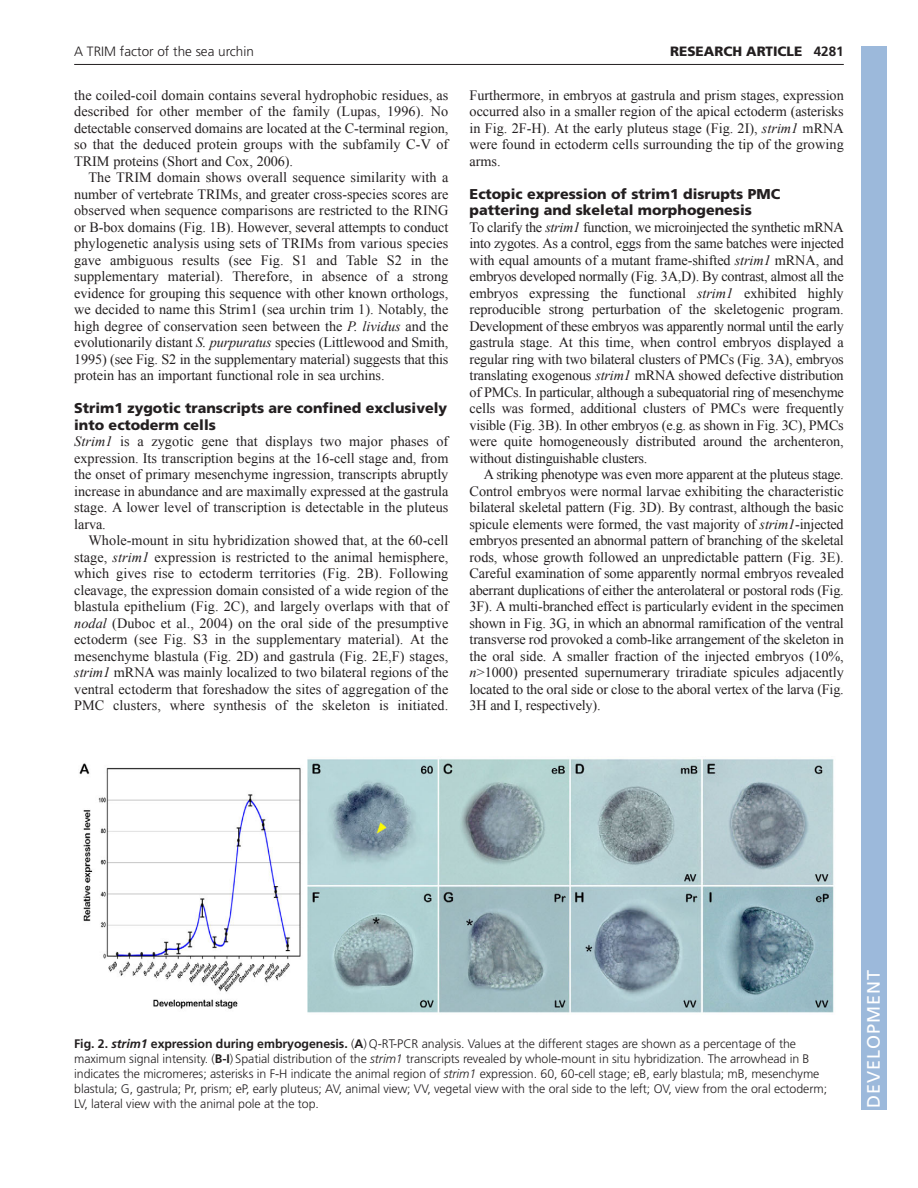
<style>
.page{position:relative;width:918px;height:1188px;background:#fff}
.page>*{position:absolute;margin:0;border:0;box-sizing:border-box;transform-origin:0 0}
.t1{font:18px "Frutiger LT Std";letter-spacing:.055em;color:#fff}
.t2{font:14.25px/16.5px "Times New Roman";letter-spacing:-.005em;color:#231f20;text-align:justify}
.t3{font:900 14.25px/16.5px "Frutiger LT Std";color:#231f20}
.t4{font:300 13.5px "Frutiger LT Std";color:#231f20}
.t5{font:900 13.5px "Frutiger LT Std";color:#231f20}
.t6{font:300 12.3px/15px "Frutiger LT Std";letter-spacing:-.005em;color:#231f20}
.s1{font-weight:700}
.s2{font-style:italic}
.s3{font-weight:700;font-style:italic}
</style>
<div class="page">
<hr style="left:74px;top:64px;width:770px;height:1px;background:#231f20">
<img style="left:79px;top:759px;width:755px;height:254px">
<div style="left:861px;top:46px;width:25px;height:1064px;background:#9cb9db"></div>
<p class="t4" style="left:74px;top:46px;width:181px">A TRIM factor of the sea urchin</p>
<p class="t5" style="left:670px;top:46px;width:175px">RESEARCH ARTICLE <span class="s1">4281</span></p>
<p class="t2" style="left:74px;top:87px;width:376px">the coiled-coil domain contains several hydrophobic residues, as described for other member of the family (Lupas, 1996). No detectable conserved domains are located at the C-terminal region, so that the deduced protein groups with the subfamily C-V of TRIM proteins (Short and Cox, 2006).</p>
<p class="t2" style="left:74px;top:169px;width:376px;text-indent:14px">The TRIM domain shows overall sequence similarity with a number of vertebrate TRIMs, and greater cross-species scores are observed when sequence comparisons are restricted to the RING or B-box domains (Fig. 1B). However, several attempts to conduct phylogenetic analysis using sets of TRIMs from various species gave ambiguous results (see Fig. S1 and Table S2 in the supplementary material). Therefore, in absence of a strong evidence for grouping this sequence with other known orthologs, we decided to name this Strim1 (sea urchin trim 1). Notably, the high degree of conservation seen between the <span class="s2">P. lividus</span> and the evolutionarily distant <span class="s2">S. purpuratus</span> species (Littlewood and Smith, 1995) (see Fig. S2 in the supplementary material) suggests that this protein has an important functional role in sea urchins.</p>
<p class="t3" style="left:74px;top:401px;width:375px">Strim1 zygotic transcripts are confined exclusively into ectoderm cells</p>
<p class="t2" style="left:74px;top:433px;width:376px"><span class="s2">Strim1</span> is a zygotic gene that displays two major phases of expression. Its transcription begins at the 16-cell stage and, from the onset of primary mesenchyme ingression, transcripts abruptly increase in abundance and are maximally expressed at the gastrula stage. A lower level of transcription is detectable in the pluteus larva.</p>
<p class="t2" style="left:74px;top:532px;width:376px;text-indent:14px">Whole-mount in situ hybridization showed that, at the 60-cell stage, <span class="s2">strim1</span> expression is restricted to the animal hemisphere, which gives rise to ectoderm territories (Fig. 2B). Following cleavage, the expression domain consisted of a wide region of the blastula epithelium (Fig. 2C), and largely overlaps with that of <span class="s2">nodal</span> (Duboc et al., 2004) on the oral side of the presumptive ectoderm (see Fig. S3 in the supplementary material). At the mesenchyme blastula (Fig. 2D) and gastrula (Fig. 2E,F) stages, <span class="s2">strim1</span> mRNA was mainly localized to two bilateral regions of the ventral ectoderm that foreshadow the sites of aggregation of the PMC clusters, where synthesis of the skeleton is initiated.</p>
<p class="t2" style="left:470px;top:87px;width:376px">Furthermore, in embryos at gastrula and prism stages, expression occurred also in a smaller region of the apical ectoderm (asterisks in Fig. 2F-H). At the early pluteus stage (Fig. 2I), <span class="s2">strim1</span> mRNA were found in ectoderm cells surrounding the tip of the growing arms.</p>
<p class="t3" style="left:470px;top:187px;width:312px">Ectopic expression of strim1 disrupts PMC pattering and skeletal morphogenesis</p>
<p class="t2" style="left:470px;top:219px;width:376px">To clarify the <span class="s2">strim1</span> function, we microinjected the synthetic mRNA into zygotes. As a control, eggs from the same batches were injected with equal amounts of a mutant frame-shifted <span class="s2">strim1</span> mRNA, and embryos developed normally (Fig. 3A,D). By contrast, almost all the embryos expressing the functional <span class="s2">strim1</span> exhibited highly reproducible strong perturbation of the skeletogenic program.<br>Development of these embryos was apparently normal until the early gastrula stage. At this time, when control embryos displayed a regular ring with two bilateral clusters of PMCs (Fig. 3A), embryos translating exogenous <span class="s2">strim1</span> mRNA showed defective distribution of PMCs. In particular, although a subequatorial ring of mesenchyme cells was formed, additional clusters of PMCs were frequently visible (Fig. 3B). In other embryos (e.g. as shown in Fig. 3C), PMCs were quite homogeneously distributed around the archenteron, without distinguishable clusters.</p>
<p class="t2" style="left:470px;top:466px;width:376px;text-indent:14px">A striking phenotype was even more apparent at the pluteus stage.<br>Control embryos were normal larvae exhibiting the characteristic bilateral skeletal pattern (Fig. 3D). By contrast, although the basic spicule elements were formed, the vast majority of <span class="s2">strim1</span>-injected embryos presented an abnormal pattern of branching of the skeletal rods, whose growth followed an unpredictable pattern (Fig. 3E).<br>Careful examination of some apparently normal embryos revealed aberrant duplications of either the anterolateral or postoral rods (Fig.<br>3F). A multi-branched effect is particularly evident in the specimen shown in Fig. 3G, in which an abnormal ramification of the ventral transverse rod provoked a comb-like arrangement of the skeleton in the oral side. A smaller fraction of the injected embryos (10%, <span class="s2">n</span>&gt;1000) presented supernumerary triradiate spicules adjacently located to the oral side or close to the aboral vertex of the larva (Fig.<br>3H and I, respectively).</p>
<p class="t6" style="left:74px;top:1037px;width:754px"><span class="s1">Fig. 2.</span> <span class="s3">strim1</span> <span class="s1">expression during embryogenesis.</span> (<span class="s1">A</span>) Q-RT-PCR analysis. Values at the different stages are shown as a percentage of the maximum signal intensity. (<span class="s1">B-I</span>) Spatial distribution of the <span class="s2">strim1</span> transcripts revealed by whole-mount in situ hybridization. The arrowhead in B indicates the micromeres; asterisks in F-H indicate the animal region of <span class="s2">strim1</span> expression. 60, 60-cell stage; eB, early blastula; mB, mesenchyme blastula; G, gastrula; Pr, prism; eP, early pluteus; AV, animal view; VV, vegetal view with the oral side to the left; OV, view from the oral ectoderm; LV, lateral view with the animal pole at the top.</p>
<p class="t1" style="left:863px;top:1108px;width:140px;rotate:-90deg">DEVELOPMENT</p>
</div>
